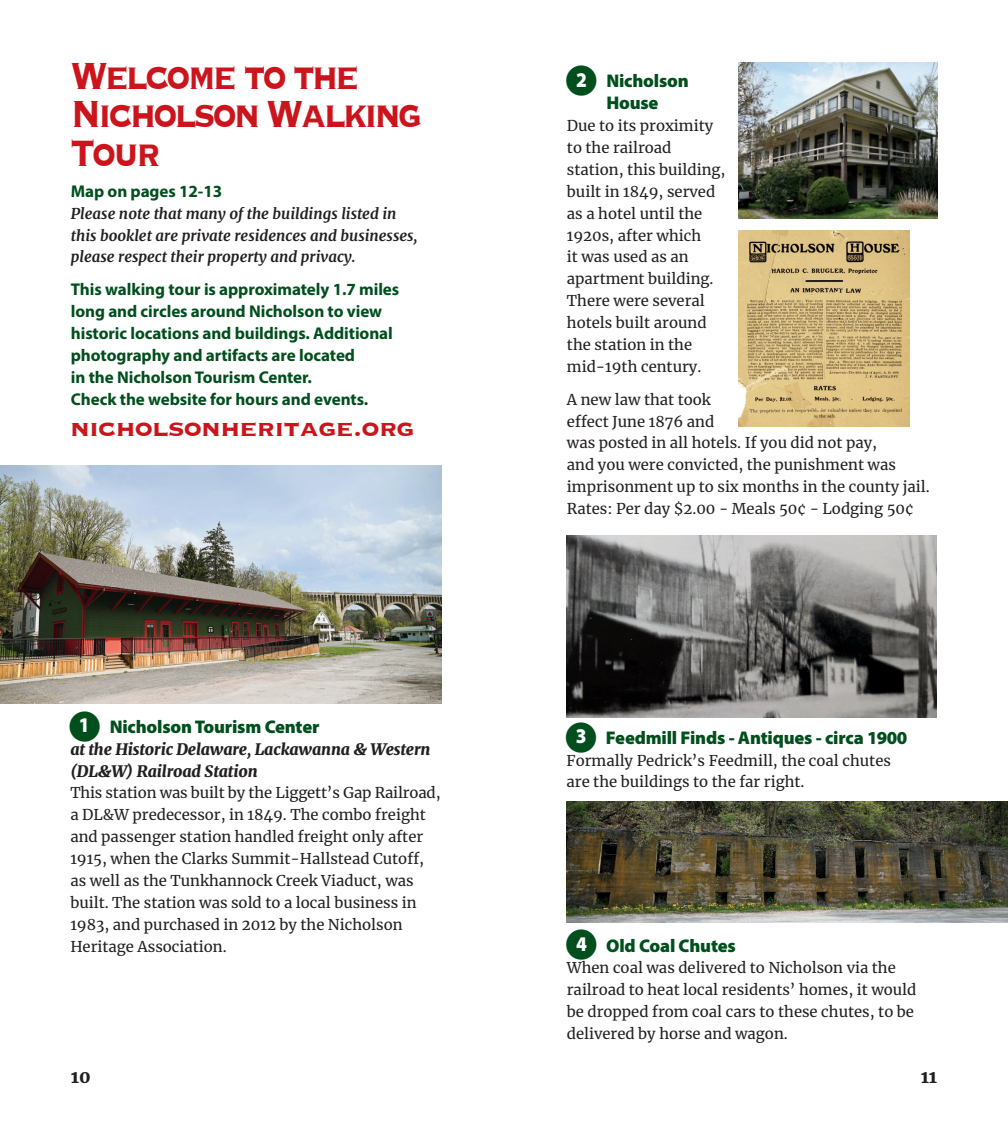
<style>
.page{position:relative;width:1008px;height:1134px;background:#fff}
.page>*{position:absolute;margin:0;border:0;box-sizing:border-box;transform-origin:0 0}
.t1{font:700 49px/38.5px "Copperplate";letter-spacing:-.07em;color:#cb141c;scale:.8 1}
.t2{font:700 29.75px "Copperplate";letter-spacing:-.025em;color:#cb141c}
.t3{font:900 18.38px/21.9px "Myriad Pro";letter-spacing:-.01em;color:#004f1d}
.t4{font:900 17.5px "Merriweather";color:#231f20}
.t5{font:700 17.15px/21.9px "Myriad Pro";letter-spacing:-.005em;color:#004f1d}
.t6{font:italic 900 15.75px/21.9px "Merriweather";letter-spacing:-.01em;color:#231f20}
.t7{font:14.88px/21.9px "Merriweather";color:#231f20}
.t8{font:italic 700 14.88px/21.9px "Merriweather";color:#231f20}
.s1{font-size:21px;color:#fff}
</style>
<div class="page">
<img style="left:0;top:466px;width:442px;height:237px">
<img style="left:567px;top:801px;width:441px;height:121px">
<img style="left:739px;top:230px;width:170px;height:196px">
<img style="left:739px;top:63px;width:198px;height:156px">
<img style="left:567px;top:536px;width:370px;height:182px">
<h1 class="t1" style="left:71px;top:54px;width:441px">Welcome to the<br>Nicholson Walking<br>Tour</h1>
<p class="t5" style="left:71px;top:180px;width:153px">Map on pages 12-13</p>
<p class="t8" style="left:71px;top:202px;width:348px">Please note that many of the buildings listed in this booklet are private residences and businesses, please respect their property and privacy.</p>
<p class="t5" style="left:71px;top:278px;width:330px">This walking tour is approximately 1.7 miles long and circles around Nicholson to view historic locations and buildings. Additional photography and artifacts are located<br>in the Nicholson Tourism Center.<br>Check the website for hours and events.</p>
<h2 class="t2" style="left:70px;top:409px;width:346px">nicholsonheritage.org</h2>
<p class="t3" style="left:68px;top:716px;width:253px">●<span class="s1">1</span> Nicholson Tourism Center</p>
<p class="t6" style="left:70px;top:738px;width:362px">at the Historic Delaware, Lackawanna &amp; Western (DL&amp;W) Railroad Station</p>
<p class="t7" style="left:70px;top:782px;width:372px">This station was built by the Liggett’s Gap Railroad, a DL&amp;W predecessor, in 1849. The combo freight and passenger station handled freight only after 1915, when the Clarks Summit-Hallstead Cutoff, as well as the Tunkhannock Creek Viaduct, was built. The station was sold to a local business in 1983, and purchased in 2012 by the Nicholson Heritage Association.</p>
<p class="t4" style="left:71px;top:1065px;width:21px">10</p>
<p class="t3" style="left:606px;top:71px;width:84px;text-indent:-42px">●<span class="s1">2</span> Nicholson<br>House</p>
<p class="t7" style="left:567px;top:114px;width:160px">Due to its proximity to the railroad station, this building, built in 1849, served as a hotel until the<br>1920s, after which<br>it was used as an apartment building.<br>There were several hotels built around the station in the mid-19th century.</p>
<p class="t7" style="left:567px;top:388px;width:364px">A new law that took<br>effect June 1876 and<br>was posted in all hotels. If you did not pay,<br>and you were convicted, the punishment was imprisonment up to six months in the county jail.<br>Rates: Per day $2.00 - Meals 50¢ - Lodging 50¢</p>
<p class="t3" style="left:564px;top:727px;width:344px">●<span class="s1">3</span> Feedmill Finds - Antiques - circa 1900</p>
<p class="t7" style="left:567px;top:749px;width:326px">Formally Pedrick’s Feedmill, the coal chutes are the buildings to the far right.</p>
<p class="t3" style="left:565px;top:935px;width:173px">●<span class="s1">4</span> Old Coal Chutes</p>
<p class="t7" style="left:567px;top:957px;width:351px">When coal was delivered to Nicholson via the railroad to heat local residents’ homes, it would be dropped from coal cars to these chutes, to be delivered by horse and wagon.</p>
<p class="t4" style="left:921px;top:1065px;width:18px">11</p>
</div>
